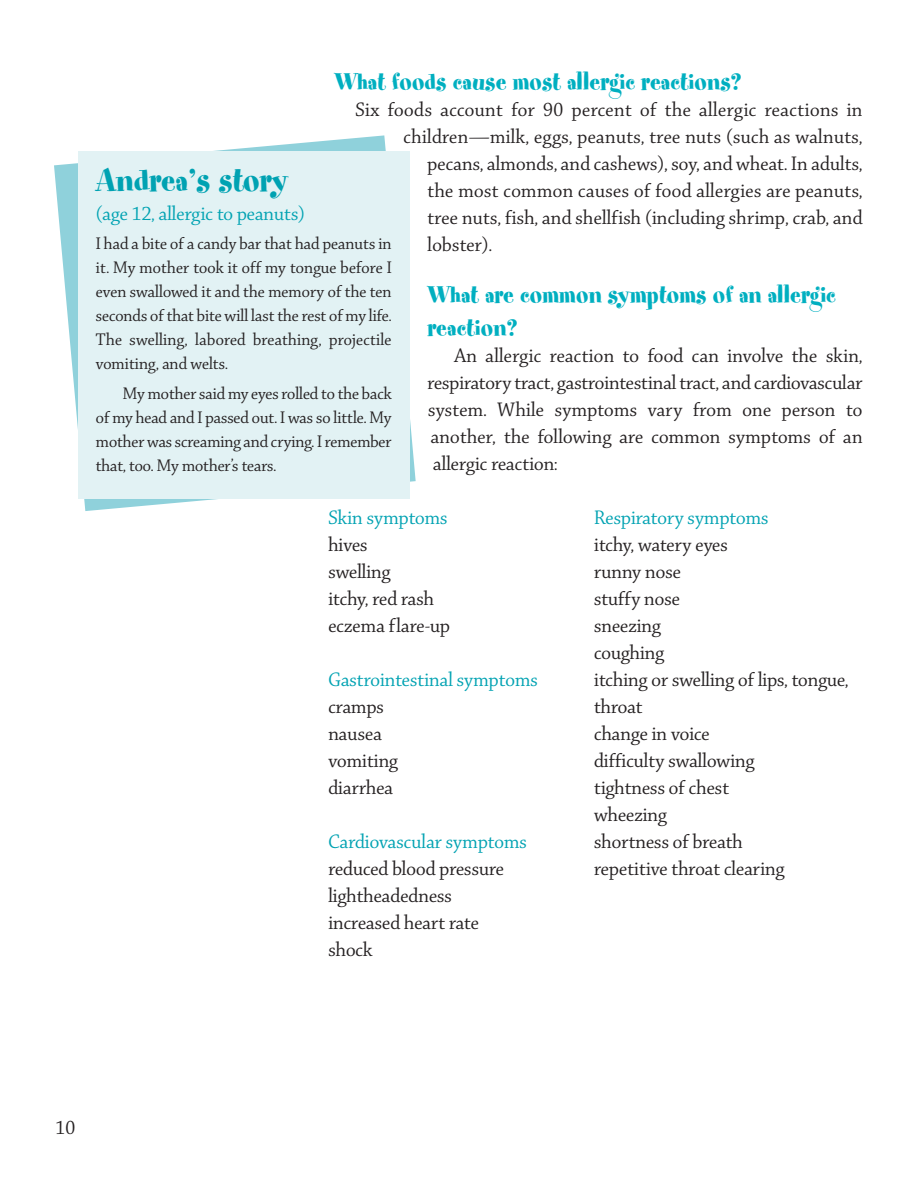
<style>
.page{position:relative;width:918px;height:1188px;background:#fff}
.page>*{position:absolute;margin:0;border:0;box-sizing:border-box;transform-origin:0 0}
.t1{font:36px "Spumoni LP";letter-spacing:.005em;color:#00a2b2}
.t2{font:27px/33px "Spumoni LP";letter-spacing:.005em;color:#00afc0}
.t3{font:21px/27px "Chaparral Display";letter-spacing:.005em;color:#231f20}
.t4{font:21px "Chaparral Display";letter-spacing:.005em;color:#00a2b2}
.t5{font:21px "Chaparral Display";letter-spacing:.025em;color:#231f20}
.t6{font:18px/24px "Chaparral Display";color:#231f20;text-align:justify}
</style>
<div class="page">
<svg style="left:54px;top:135px;width:362px;height:376px"></svg>
<p class="t2" style="left:334px;top:70px;width:409px">What foods cause most allergic reactions?</p>
<p class="t5" style="left:355px;top:101px;width:509px">Six foods account for 90 percent of the allergic reactions in</p>
<p class="t3" style="left:404px;top:124px;width:460px">children—milk, eggs, peanuts, tree nuts (such as walnuts,</p>
<p class="t3" style="left:428px;top:151px;width:436px">pecans, almonds, and cashews), soy, and wheat. In adults,</p>
<p class="t3" style="left:428px;top:178px;width:436px">the most common causes of food allergies are peanuts,</p>
<p class="t3" style="left:428px;top:205px;width:436px">tree nuts, fish, and shellfish (including shrimp, crab, and</p>
<p class="t3" style="left:428px;top:232px;width:66px">lobster).</p>
<p class="t2" style="left:428px;top:283px;width:410px">What are common symptoms of an allergic reaction?</p>
<p class="t3" style="left:428px;top:343px;width:436px;text-align:justify;text-indent:27px">An allergic reaction to food can involve the skin, respiratory tract, gastrointestinal tract, and cardiovascular system. While symptoms vary from one person to another, the following are common symptoms of an allergic reaction:</p>
<p class="t4" style="left:328px;top:509px;width:121px">Skin symptoms</p>
<p class="t3" style="left:328px;top:532px;width:123px">hives<br>swelling<br>itchy, red rash eczema flare-up</p>
<p class="t4" style="left:328px;top:671px;width:211px">Gastrointestinal symptoms</p>
<p class="t3" style="left:328px;top:694px;width:71px">cramps nausea vomiting diarrhea</p>
<p class="t4" style="left:328px;top:833px;width:200px">Cardiovascular symptoms</p>
<p class="t3" style="left:328px;top:856px;width:177px">reduced blood pressure lightheadedness increased heart rate shock</p>
<h1 class="t1" style="left:96px;top:167px;width:194px">Andrea’s story</h1>
<p class="t4" style="left:96px;top:205px;width:211px">(age 12, allergic to peanuts)</p>
<p class="t6" style="left:96px;top:232px;width:297px">I had a bite of a candy bar that had peanuts in it. My mother took it off my tongue before I even swallowed it and the memory of the ten seconds of that bite will last the rest of my life.<br>The swelling, labored breathing, projectile vomiting, and welts.</p>
<p class="t6" style="left:96px;top:382px;width:297px;text-indent:27px">My mother said my eyes rolled to the back of my head and I passed out. I was so little. My mother was screaming and crying. I remember that, too. My mother’s tears.</p>
<p class="t4" style="left:594px;top:509px;width:176px">Respiratory symptoms</p>
<p class="t3" style="left:594px;top:532px;width:256px">itchy, watery eyes<br>runny nose<br>stuffy nose<br>sneezing<br>coughing<br>itching or swelling of lips, tongue, throat<br>change in voice<br>difficulty swallowing<br>tightness of chest<br>wheezing<br>shortness of breath<br>repetitive throat clearing</p>
<p class="t3" style="left:55px;top:1115px;width:21px">10</p>
</div>
